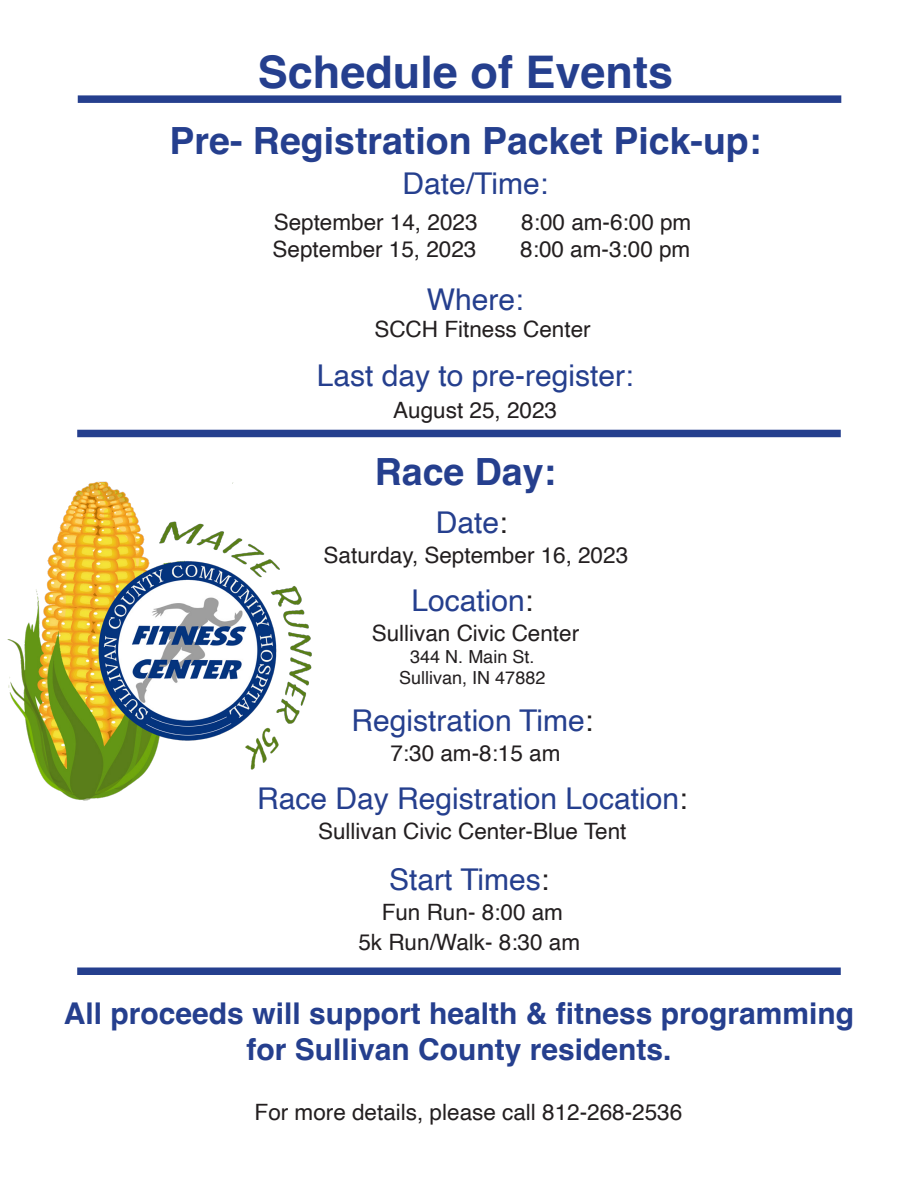
<style>
.page{position:relative;width:918px;height:1188px;background:#fff}
.page>*{position:absolute;margin:0;border:0;box-sizing:border-box;transform-origin:0 0}
.t1{font:700 45px "Helvetica";color:#253f8e}
.t2{font:700 37.5px "Helvetica";color:#253f8e}
.t3{font:30px "Helvetica";color:#253f8e}
.t4{font:700 30px/36px "Helvetica";color:#253f8e;text-align:center}
.t5{font:22.5px "Helvetica";color:#231f20}
.t6{font:18px "Helvetica";color:#231f20}
.s1{color:#231f20}
</style>
<div class="page">
<img style="left:7px;top:437px;width:310px;height:364px">
<div style="left:77px;top:430px;width:764px;height:7px;background:#253f8e"></div>
<div style="left:78px;top:95px;width:763px;height:8px;background:#253f8e"></div>
<div style="left:77px;top:968px;width:764px;height:7px;background:#253f8e"></div>
<p class="t1" style="left:258px;top:44px;width:417px">Schedule of Events</p>
<p class="t2" style="left:170px;top:117px;width:593px">Pre- Registration Packet Pick-up:</p>
<p class="t3" style="left:402px;top:160px;width:147px">Date/Time:</p>
<p class="t5" style="left:274px;top:204px;width:205px">September 14, 2023</p>
<p class="t5" style="left:521px;top:204px;width:172px">8:00 am-6:00 pm</p>
<p class="t5" style="left:273px;top:231px;width:205px">September 15, 2023</p>
<p class="t5" style="left:520px;top:231px;width:172px">8:00 am-3:00 pm</p>
<p class="t3" style="left:427px;top:277px;width:98px">Where:</p>
<p class="t5" style="left:374px;top:312px;width:218px">SCCH Fitness Center</p>
<p class="t3" style="left:317px;top:352px;width:318px">Last day to pre-register:</p>
<p class="t5" style="left:393px;top:392px;width:165px">August 25, 2023</p>
<p class="t2" style="left:375px;top:449px;width:183px">Race Day:</p>
<p class="t3" style="left:436px;top:500px;width:73px">Date<span class="s1">:</span></p>
<p class="t5" style="left:324px;top:538px;width:306px">Saturday, September 16, 2023</p>
<p class="t3" style="left:411px;top:578px;width:123px">Location<span class="s1">:</span></p>
<p class="t5" style="left:372px;top:616px;width:209px">Sullivan Civic Center</p>
<p class="t6" style="left:410px;top:643px;width:126px">344 N. Main St.</p>
<p class="t6" style="left:399px;top:664px;width:148px">Sullivan, IN 47882</p>
<p class="t3" style="left:352px;top:698px;width:243px">Registration Time<span class="s1">:</span></p>
<p class="t5" style="left:390px;top:736px;width:172px">7:30 am-8:15 am</p>
<p class="t3" style="left:257px;top:775px;width:432px">Race Day Registration Location<span class="s1">:</span></p>
<p class="t5" style="left:318px;top:814px;width:310px">Sullivan Civic Center-Blue Tent</p>
<p class="t3" style="left:389px;top:856px;width:162px">Start Times<span class="s1">:</span></p>
<p class="t5" style="left:382px;top:894px;width:183px">Fun Run- 8:00 am</p>
<p class="t5" style="left:358px;top:924px;width:223px">5k Run/Walk- 8:30 am</p>
<p class="t4" style="left:64px;top:999px;width:792px">All proceeds will support health &amp; fitness programming for Sullivan County residents.</p>
<p class="t5" style="left:255px;top:1095px;width:429px">For more details, please call 812-268-2536</p>
</div>
